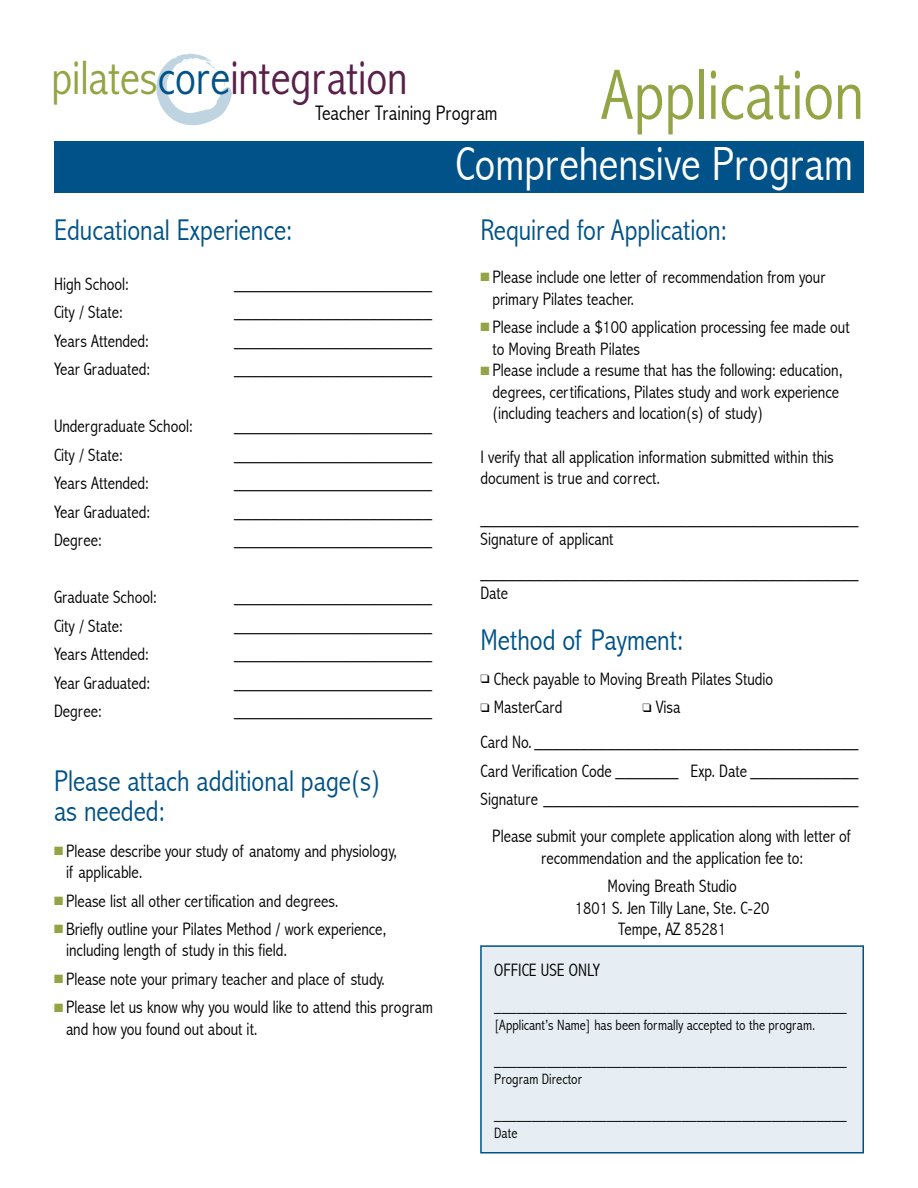
<style>
.page{position:relative;width:918px;height:1188px;background:#fff}
.page>*{position:absolute;margin:0;border:0;box-sizing:border-box;transform-origin:0 0}
.t1{font:300 condensed 72px "Abadi";color:#93a445}
.t2{font:300 condensed 48.9px "Abadi";color:#5a2049}
.t3{font:300 condensed 48px "Abadi";color:#fff}
.t4{font:300 condensed 30px/30px "Abadi";color:#005288}
.t5{font:300 condensed 21px "Abadi";color:#000}
.t6{font:300 condensed 18px/21.6px "Abadi";color:#000}
.t7{font:300 condensed 15px/18px "Abadi";color:#000}
.s1{color:#93a445}
.s2{color:#005288}
</style>
<div class="page">
<div style="left:481px;top:946px;width:382px;height:207px;background:#e6eef3"></div>
<div style="left:480px;top:945px;width:384px;height:209px;border:2px solid #005288"></div>
<svg style="left:156px;top:54px;width:76px;height:71px"></svg>
<div style="left:54px;top:141px;width:810px;height:52px;background:#005288"></div>
<h2 class="t2" style="left:51px;top:50px;width:358px"><span class="s1">pilates</span><span class="s2">core</span>integration</h2>
<h1 class="t1" style="left:601px;top:53px;width:264px">Application</h1>
<h3 class="t3" style="left:455px;top:136px;width:399px">Comprehensive Program</h3>
<p class="t5" style="left:315px;top:100px;width:184px">Teacher Training Program</p>
<h3 class="t4" style="left:54px;top:215px;width:240px">Educational Experience:</h3>
<p class="t6" style="left:54px;top:273px;width:77px">High School:</p>
<p class="t6" style="left:234px;top:273px;width:199px">______________________</p>
<p class="t6" style="left:54px;top:302px;width:70px">City / State:</p>
<p class="t6" style="left:234px;top:302px;width:199px">______________________</p>
<p class="t6" style="left:54px;top:330px;width:96px">Years Attended:</p>
<p class="t6" style="left:234px;top:330px;width:199px">______________________</p>
<p class="t6" style="left:54px;top:359px;width:98px">Year Graduated:</p>
<p class="t6" style="left:234px;top:359px;width:199px">______________________</p>
<p class="t6" style="left:54px;top:416px;width:140px">Undergraduate School:</p>
<p class="t6" style="left:54px;top:444px;width:70px">City / State:</p>
<p class="t6" style="left:54px;top:473px;width:96px">Years Attended:</p>
<p class="t6" style="left:54px;top:501px;width:98px">Year Graduated:</p>
<p class="t6" style="left:54px;top:530px;width:49px">Degree:</p>
<p class="t6" style="left:54px;top:587px;width:104px">Graduate School:</p>
<p class="t6" style="left:54px;top:615px;width:70px">City / State:</p>
<p class="t6" style="left:54px;top:644px;width:96px">Years Attended:</p>
<p class="t6" style="left:54px;top:672px;width:98px">Year Graduated:</p>
<p class="t6" style="left:54px;top:701px;width:49px">Degree:</p>
<p class="t6" style="left:234px;top:416px;width:199px">______________________</p>
<p class="t6" style="left:234px;top:444px;width:199px">______________________</p>
<p class="t6" style="left:234px;top:473px;width:199px">______________________</p>
<p class="t6" style="left:234px;top:501px;width:199px">______________________</p>
<p class="t6" style="left:234px;top:530px;width:199px">______________________</p>
<p class="t6" style="left:234px;top:587px;width:199px">______________________</p>
<p class="t6" style="left:234px;top:615px;width:199px">______________________</p>
<p class="t6" style="left:234px;top:644px;width:199px">______________________</p>
<p class="t6" style="left:234px;top:672px;width:199px">______________________</p>
<p class="t6" style="left:234px;top:701px;width:199px">______________________</p>
<h3 class="t4" style="left:54px;top:766px;width:328px">Please attach additional page(s) as needed:</h3>
<p class="t6" style="left:66px;top:840px;width:332px;text-indent:-12px"><span class="s1">■</span> Please describe your study of anatomy and physiology, if applicable.</p>
<p class="t6" style="left:54px;top:890px;width:286px"><span class="s1">■</span> Please list all other certification and degrees.</p>
<p class="t6" style="left:66px;top:918px;width:322px;text-indent:-12px"><span class="s1">■</span> Briefly outline your Pilates Method / work experience, including length of study in this field.</p>
<p class="t6" style="left:54px;top:968px;width:332px"><span class="s1">■</span> Please note your primary teacher and place of study.</p>
<p class="t6" style="left:66px;top:996px;width:369px;text-indent:-12px"><span class="s1">■</span> Please let us know why you would like to attend this program and how you found out about it.</p>
<h3 class="t4" style="left:481px;top:215px;width:248px">Required for Application:</h3>
<p class="t6" style="left:493px;top:266px;width:335px;text-indent:-12px"><span class="s1">■</span> Please include one letter of recommendation from your primary Pilates teacher.</p>
<p class="t6" style="left:493px;top:316px;width:359px;text-indent:-12px"><span class="s1">■</span> Please include a $100 application processing fee made out to Moving Breath Pilates</p>
<p class="t6" style="left:493px;top:359px;width:351px;text-indent:-12px"><span class="s1">■</span> Please include a resume that has the following: education, degrees, certifications, Pilates study and work experience (including teachers and location(s) of study)</p>
<p class="t6" style="left:481px;top:446px;width:355px">I verify that all application information submitted within this document is true and correct.</p>
<p class="t6" style="left:481px;top:509px;width:380px;line-height:19.5px">__________________________________________<br>Signature of applicant</p>
<p class="t6" style="left:481px;top:563px;width:380px;line-height:19.5px">__________________________________________<br>Date</p>
<h3 class="t4" style="left:481px;top:625px;width:204px">Method of Payment:</h3>
<p class="t6" style="left:481px;top:668px;width:294px">❑ Check payable to Moving Breath Pilates Studio</p>
<p class="t6" style="left:481px;top:696px;width:83px">❑ MasterCard</p>
<p class="t6" style="left:481px;top:690px;width:380px;line-height:35.2px;text-indent:162px">❑ Visa<br>Card No. ____________________________________</p>
<p class="t6" style="left:481px;top:757px;width:380px;line-height:28.5px">Card Verification Code _______ Exp. Date ____________<br>Signature ___________________________________</p>
<p class="t6" style="left:492px;top:825px;width:360px;text-align:center">Please submit your complete application along with letter of recommendation and the application fee to:</p>
<p class="t6" style="left:575px;top:875px;width:196px;text-align:center">Moving Breath Studio<br>1801 S. Jen Tilly Lane, Ste. C-20<br>Tempe, AZ 85281</p>
<p class="t6" style="left:494px;top:959px;width:107px">OFFICE USE ONLY</p>
<p class="t7" style="left:494px;top:998px;width:354px">_______________________________________________ [Applicant’s Name] has been formally accepted to the program.</p>
<p class="t7" style="left:494px;top:1052px;width:354px">_______________________________________________<br>Program Director</p>
<p class="t7" style="left:494px;top:1106px;width:354px">_______________________________________________<br>Date</p>
</div>
